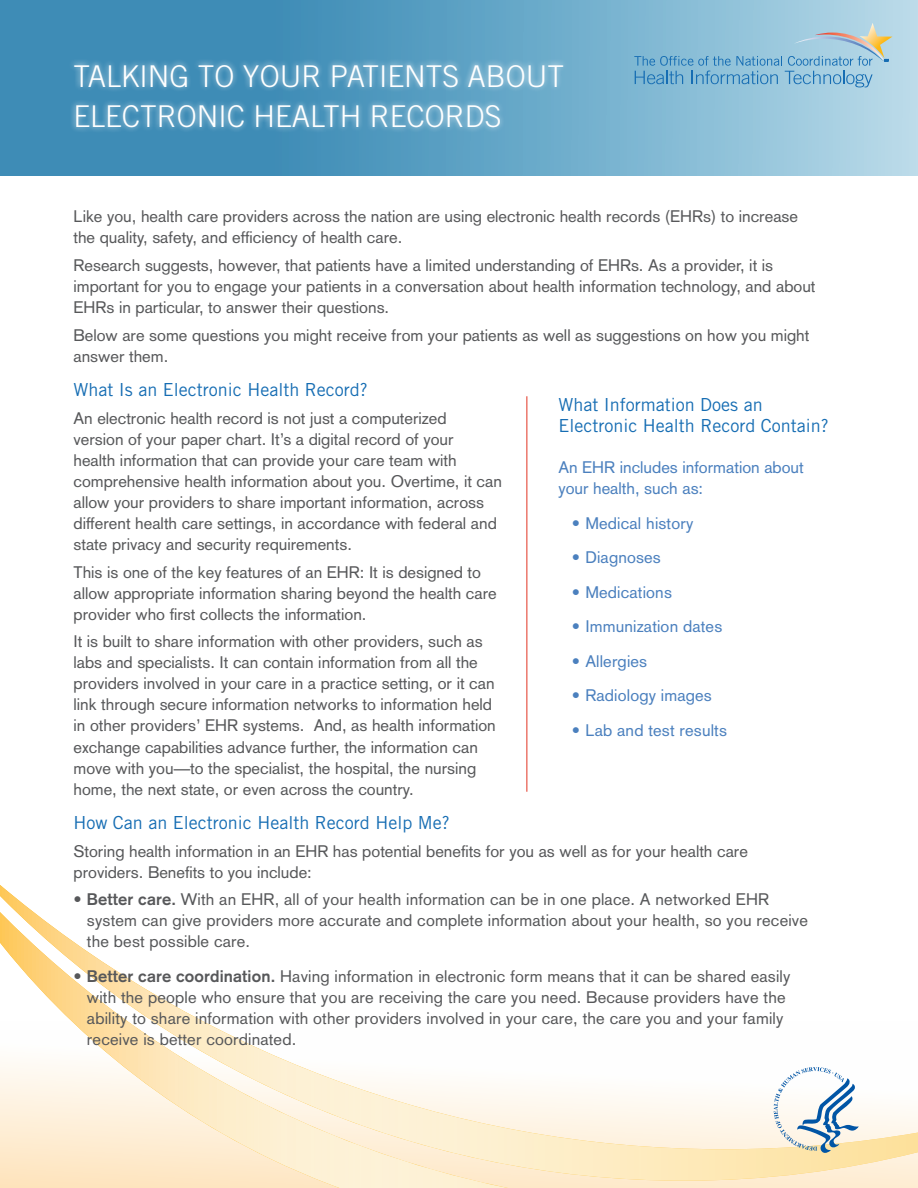
<style>
.page{position:relative;width:918px;height:1188px;background:#fff}
.page>*{position:absolute;margin:0;border:0;box-sizing:border-box;transform-origin:0 0}
.Intro_header{font:300 30px/40.5px "Trade Gothic";color:#fff}
.subhead{font:18px/21px "Trade Gothic";color:#166db3}
.body_text{font:16.5px/21px "Akzidenz Grotesk";color:#57585a}
.Bullets{font:16.5px/21px "Akzidenz Grotesk";letter-spacing:.01em;color:#57585a}
.Bullets-2{font:16.5px "Akzidenz Grotesk";letter-spacing:.01em;color:#4b80be}
.body_text-2{font:16.5px/21px "Akzidenz Grotesk";color:#4b80be}
.s1{font-weight:700}
</style>
<div class="page">
<svg style="left:0;top:885px;width:918px;height:303px"></svg>
<svg style="left:0;top:0;width:918px;height:176px;background:#68a8c8"></svg>
<div style="left:69px;top:59px;width:500px;height:74px;background:#fff;opacity:.75"></div>
<hr style="left:526px;top:396px;width:1px;height:396px;background:#e23423">
<svg style="left:634px;top:23px;width:258px;height:64px;background:#90bed5"></svg>
<svg style="left:774px;top:1067px;width:85px;height:86px"></svg>
<p class="Intro_header" style="left:74px;top:55px;width:492px">TALKING TO YOUR PATIENTS ABOUT<br>ELECTRONIC HEALTH RECORDS</p>
<p class="body_text" style="left:74px;top:206px;width:726px">Like you, health care providers across the nation are using electronic health records (EHRs) to increase the quality, safety, and efficiency of health care.</p>
<p class="body_text" style="left:74px;top:255px;width:744px">Research suggests, however, that patients have a limited understanding of EHRs. As a provider, it is important for you to engage your patients in a conversation about health information technology, and about<br>EHRs in particular, to answer their questions.</p>
<p class="body_text" style="left:74px;top:324px;width:737px">Below are some questions you might receive from your patients as well as suggestions on how you might answer them.</p>
<p class="subhead" style="left:74px;top:379px;width:296px">What Is an Electronic Health Record?</p>
<p class="body_text" style="left:74px;top:408px;width:430px">An electronic health record is not just a computerized<br>version of your paper chart. It’s a digital record of your<br>health information that can provide your care team with comprehensive health information about you. Overtime, it can allow your providers to share important information, across different health care settings, in accordance with federal and state privacy and security requirements.</p>
<p class="body_text" style="left:74px;top:561px;width:425px">This is one of the key features of an EHR: It is designed to allow appropriate information sharing beyond the health care provider who first collects the information.</p>
<p class="body_text" style="left:74px;top:631px;width:424px">It is built to share information with other providers, such as labs and specialists. It can contain information from all the providers involved in your care in a practice setting, or it can link through secure information networks to information held in other providers’ EHR systems. And, as health information exchange capabilities advance further, the information can move with you—to the specialist, the hospital, the nursing home, the next state, or even across the country.</p>
<p class="subhead" style="left:558px;top:394px;width:272px">What Information Does an<br>Electronic Health Record Contain?</p>
<p class="body_text-2" style="left:558px;top:457px;width:247px">An EHR includes information about your health, such as:</p>
<p class="Bullets-2" style="left:572px;top:513px;width:123px">• Medical history</p>
<p class="Bullets-2" style="left:572px;top:548px;width:91px">• Diagnoses</p>
<p class="Bullets-2" style="left:572px;top:582px;width:102px">• Medications</p>
<p class="Bullets-2" style="left:572px;top:617px;width:152px">• Immunization dates</p>
<p class="Bullets-2" style="left:572px;top:651px;width:77px">• Allergies</p>
<p class="Bullets-2" style="left:572px;top:686px;width:142px">• Radiology images</p>
<p class="Bullets-2" style="left:572px;top:720px;width:157px">• Lab and test results</p>
<p class="subhead" style="left:74px;top:812px;width:378px">How Can an Electronic Health Record Help Me?</p>
<p class="body_text" style="left:74px;top:840px;width:676px">Storing health information in an EHR has potential benefits for you as well as for your health care providers. Benefits to you include:</p>
<p class="Bullets" style="left:87px;top:910px;width:723px">system can give providers more accurate and complete information about your health, so you receive the best possible care.</p>
<p class="Bullets" style="left:74px;top:889px;width:697px">• <span class="s1">Better care.</span> With an EHR, all of your health information can be in one place. A networked EHR</p>
<p class="Bullets" style="left:74px;top:966px;width:718px">• <span class="s1">Better care coordination.</span> Having information in electronic form means that it can be shared easily</p>
<p class="Bullets" style="left:87px;top:987px;width:700px">with the people who ensure that you are receiving the care you need. Because providers have the ability to share information with other providers involved in your care, the care you and your family receive is better coordinated.</p>
</div>
